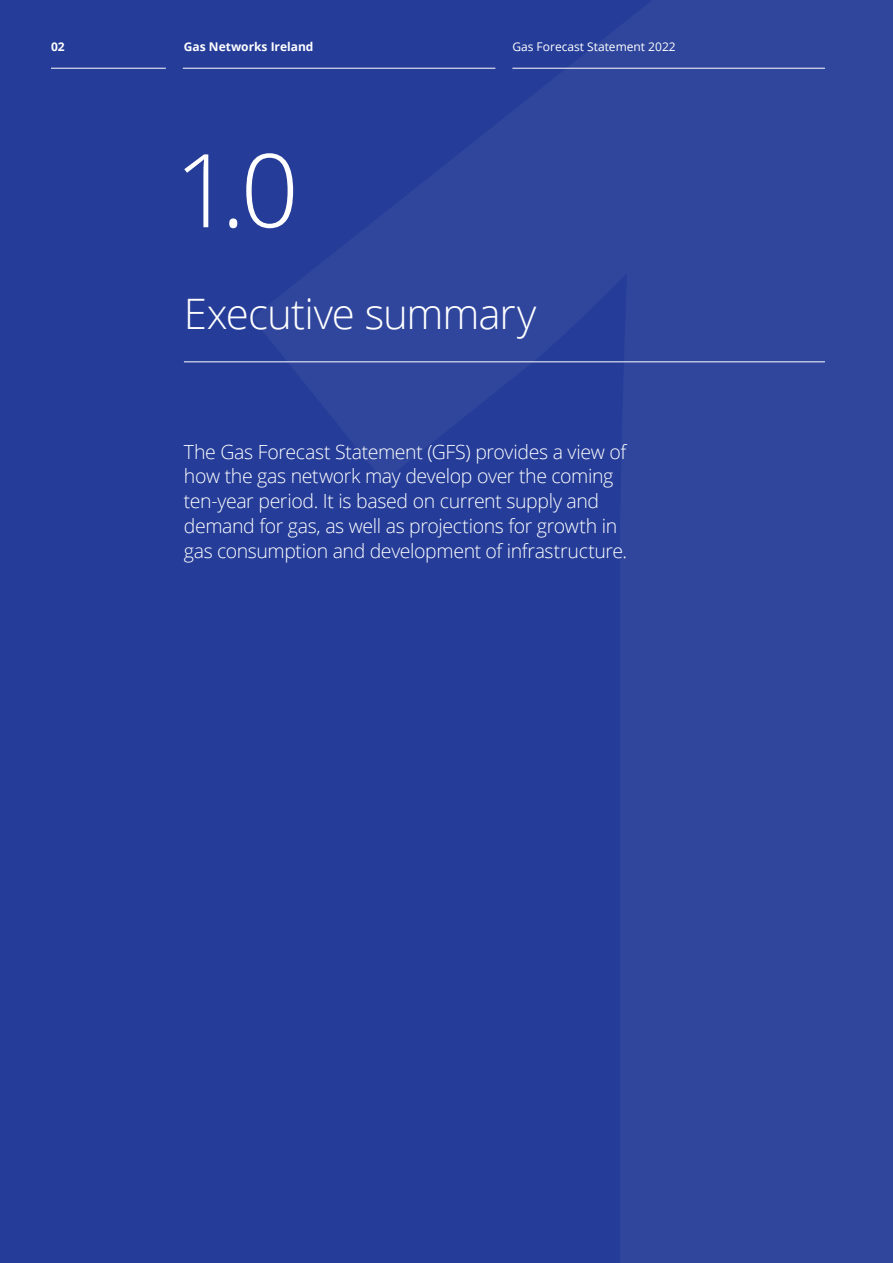
<style>
.page{position:relative;width:893px;height:1263px;background:#253d98}
.page>*{position:absolute;margin:0;border:0;box-sizing:border-box;transform-origin:0 0}
.t1{font:300 102px "Open Sans";color:#fff}
.t2{font:300 42px "Open Sans";letter-spacing:-.025em;color:#fff}
.t3{font:300 19.5px/24.8px "Open Sans";letter-spacing:-.02em;color:#fff}
.t4{font:12px "Open Sans";color:#fff}
.t5{font:700 12px "Open Sans";color:#fff}
</style>
<div class="page">
<hr style="left:184px;top:361px;width:641px;height:1px;background:#fff">
<hr style="left:51px;top:68px;width:115px;height:1px;background:#fff">
<hr style="left:183px;top:68px;width:312px;height:1px;background:#fff">
<hr style="left:512px;top:68px;width:313px;height:1px;background:#fff">
<p class="t5" style="left:51px;top:39px;width:15px">02</p>
<p class="t5" style="left:184px;top:39px;width:131px">Gas Networks Ireland</p>
<p class="t4" style="left:512px;top:39px;width:165px">Gas Forecast Statement 2022</p>
<h1 class="t1" style="left:174px;top:120px;width:126px">1.0</h1>
<h2 class="t2" style="left:184px;top:285px;width:354px">Executive summary</h2>
<p class="t3" style="left:184px;top:439px;width:445px">The Gas Forecast Statement (GFS) provides a view of how the gas network may develop over the coming ten-year period. It is based on current supply and demand for gas, as well as projections for growth in gas consumption and development of infrastructure.</p>
</div>
